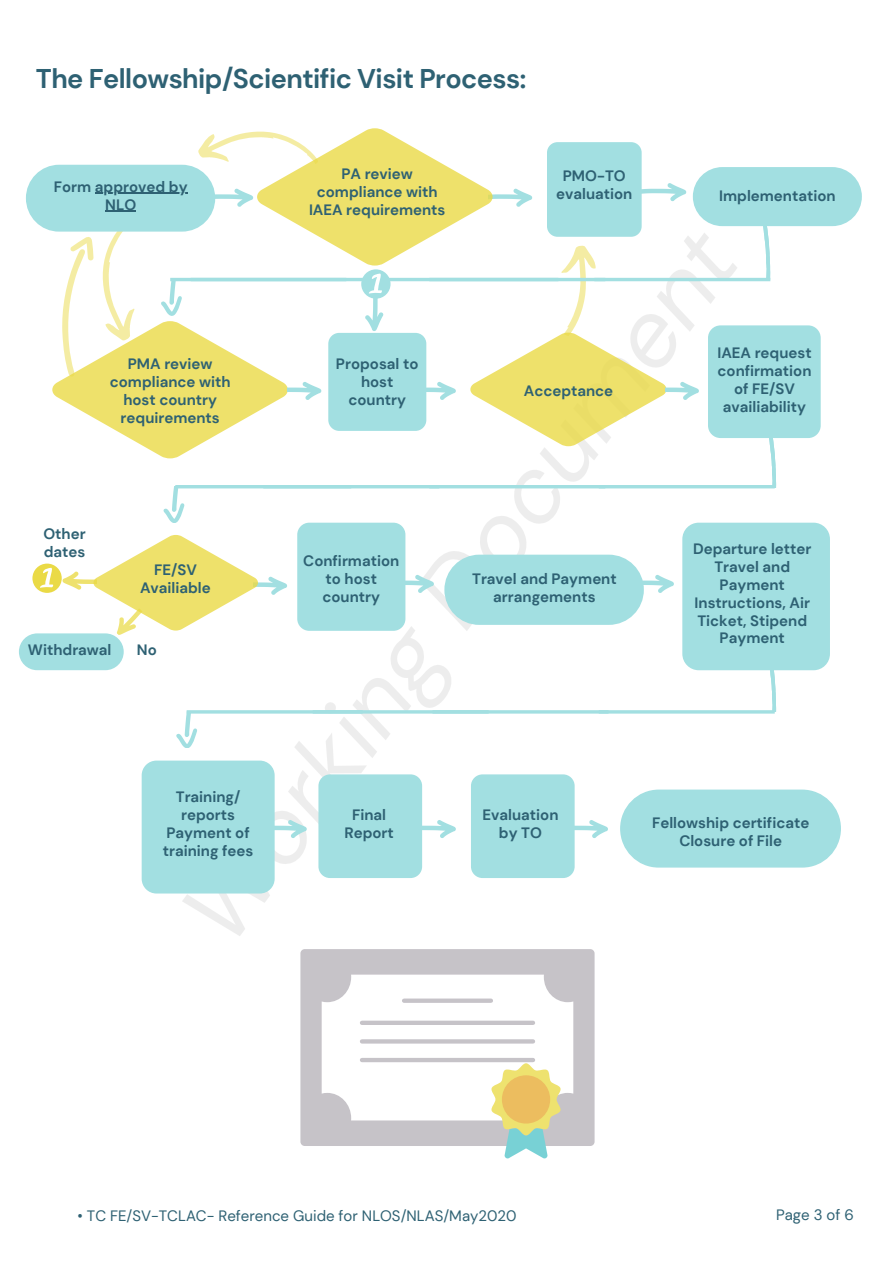
<style>
.page{position:relative;width:894px;height:1264px;background:#fff}
.page>*{position:absolute;margin:0;border:0;box-sizing:border-box;transform-origin:0 0}
.t1{font:700 27px "DM Sans";letter-spacing:-.02em;color:#2e6173}
.t2{font:700 15px/18px "DM Sans";color:#2e6173;text-align:center}
.t3{font:15px "DM Sans";color:#2e6173}
</style>
<div class="page">
<div style="left:26px;top:165px;width:189px;height:67px;background:#a2dfe1;border-radius:33px"></div>
<div style="left:692px;top:167px;width:169px;height:59px;background:#a2dfe1;border-radius:30px"></div>
<div style="left:707px;top:325px;width:113px;height:113px;background:#a2dfe1;border-radius:13px"></div>
<svg style="left:52px;top:128px;width:725px;height:394px"></svg>
<div style="left:297px;top:522px;width:108px;height:109px;background:#a2dfe1;border-radius:12px"></div>
<svg style="left:405px;top:575px;width:29px;height:25px"></svg>
<div style="left:444px;top:554px;width:199px;height:71px;background:#a2dfe1;border-radius:35px"></div>
<svg style="left:640px;top:575px;width:33px;height:25px"></svg>
<div style="left:682px;top:522px;width:147px;height:148px;background:#a2dfe1;border-radius:16px"></div>
<div style="left:19px;top:633px;width:105px;height:37px;background:#a2dfe1;border-radius:18px"></div>
<svg style="left:32px;top:535px;width:255px;height:105px"></svg>
<svg style="left:176px;top:659px;width:601px;height:88px"></svg>
<div style="left:142px;top:760px;width:132px;height:133px;background:#a2dfe1;border-radius:15px"></div>
<svg style="left:274px;top:820px;width:33px;height:25px"></svg>
<div style="left:318px;top:774px;width:104px;height:104px;background:#a2dfe1;border-radius:12px"></div>
<div style="left:471px;top:774px;width:103px;height:104px;background:#a2dfe1;border-radius:12px"></div>
<svg style="left:422px;top:820px;width:34px;height:25px"></svg>
<div style="left:620px;top:789px;width:220px;height:78px;background:#a2dfe1;border-radius:39px"></div>
<svg style="left:574px;top:820px;width:34px;height:25px"></svg>
<div style="left:300px;top:949px;width:294px;height:196px;background:#c6c3c8;border-radius:4px"></div>
<svg style="left:321px;top:974px;width:252px;height:184px"></svg>
<div style="left:501px;top:1075px;width:49px;height:48px;background:#ecbd5f;border-radius:50%"></div>
<svg style="left:404px;top:998px;width:87px;height:4px"></svg>
<svg style="left:362px;top:1020px;width:171px;height:4px"></svg>
<svg style="left:362px;top:1039px;width:171px;height:4px"></svg>
<div style="left:362px;top:1057px;width:171px;height:5px;background:#c6c3c8"></div>
<hr style="left:95px;top:192px;width:92px;height:2px;background:#2e6173">
<hr style="left:105px;top:210px;width:31px;height:2px;background:#2e6173">
<h1 class="t1" style="left:36px;top:61px;width:492px">The Fellowship/Scientific Visit Process:</h1>
<p class="t2" style="left:54px;top:177px;width:135px">Form approved by<br>NLO</p>
<p class="t2" style="left:110px;top:355px;width:122px">PMA review compliance with host country requirements</p>
<p class="t2" style="left:43px;top:524px;width:44px;text-align:left">Other dates</p>
<p class="t2" style="left:140px;top:560px;width:72px">FE/SV<br>Availiable</p>
<p class="t2" style="left:28px;top:640px;width:85px">Withdrawal</p>
<p class="t2" style="left:137px;top:640px;width:21px">No</p>
<p class="t2" style="left:309px;top:164px;width:138px">PA review compliance with<br>IAEA requirements</p>
<p class="t2" style="left:556px;top:167px;width:78px">PMO-TO evaluation</p>
<p class="t2" style="left:336px;top:355px;width:84px">Proposal to host country</p>
<p class="t2" style="left:523px;top:382px;width:91px">Acceptance</p>
<p class="t2" style="left:303px;top:551px;width:97px">Confirmation to host country</p>
<p class="t2" style="left:472px;top:569px;width:146px">Travel and Payment arrangements</p>
<p class="t2" style="left:719px;top:186px;width:118px">Implementation</p>
<p class="t2" style="left:717px;top:344px;width:96px">IAEA request confirmation of FE/SV availiability</p>
<p class="t2" style="left:692px;top:539px;width:120px">Departure letter<br>Travel and<br>Payment<br>Instructions, Air<br>Ticket, Stipend<br>Payment</p>
<p class="t2" style="left:163px;top:787px;width:92px">Training/ reports<br>Payment of training fees</p>
<p class="t2" style="left:344px;top:805px;width:51px">Final<br>Report</p>
<p class="t2" style="left:482px;top:805px;width:77px">Evaluation by TO</p>
<p class="t2" style="left:652px;top:813px;width:159px">Fellowship certificate<br>Closure of File</p>
<p class="t3" style="left:78px;top:1205px;width:440px">• TC FE/SV-TCLAC- Reference Guide for NLOS/NLAS/May2020</p>
<p class="t3" style="left:776px;top:1204px;width:79px">Page 3 of 6</p>
</div>
